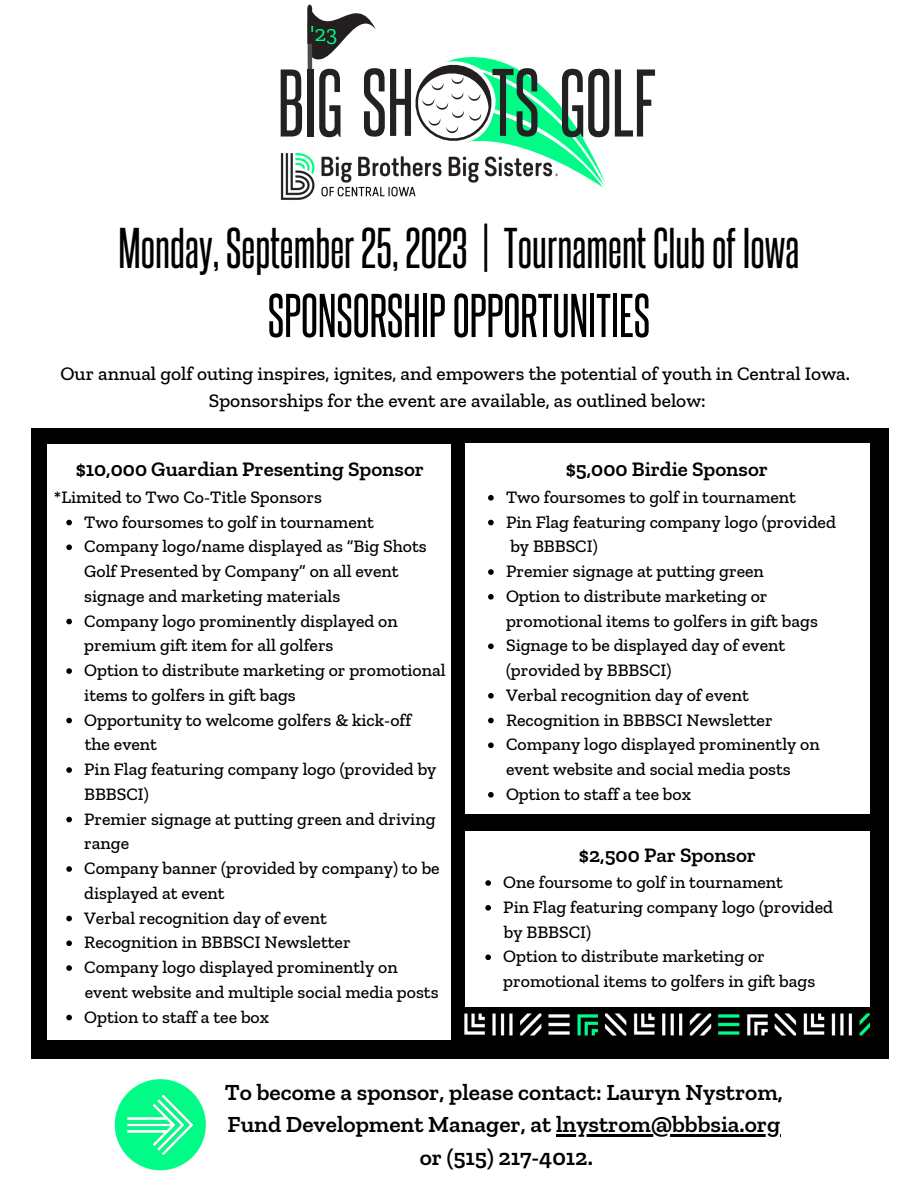
<style>
.page{position:relative;width:918px;height:1188px;background:#fff}
.page>*{position:absolute;margin:0;border:0;box-sizing:border-box;transform-origin:0 0}
.t1{font:81.45px "Steelfish Rg";color:#222}
.t2{font:52.5px "Steelfish Rg";color:#000}
.t3{font:49.5px "Steelfish Rg";color:#000}
.t4{font:600 23.55px "Zilla Slab";color:#000}
.t5{font:22.95px "Zilla Slab";color:#00fc87}
.t6{font:600 21px "Zilla Slab";color:#000}
.t7{font:500 19.5px "Zilla Slab";color:#000}
.t8{font:500 17.85px/24.8px "Zilla Slab";color:#000}
</style>
<div class="page">
<div style="left:31px;top:429px;width:857px;height:630px;background:#000"></div>
<div style="left:48px;top:444px;width:403px;height:595px;background:#fff"></div>
<div style="left:465px;top:444px;width:405px;height:370px;background:#fff"></div>
<div style="left:465px;top:831px;width:405px;height:175px;background:#fff"></div>
<img style="left:114px;top:1079px;width:92px;height:92px">
<svg style="left:307px;top:5px;width:69px;height:71px"></svg>
<svg style="left:415px;top:57px;width:191px;height:130px"></svg>
<img style="left:280px;top:147px;width:286px;height:53px">
<img style="left:464px;top:1013px;width:405px;height:23px">
<svg style="left:66px;top:520px;width:6px;height:5px"></svg>
<svg style="left:66px;top:544px;width:6px;height:6px"></svg>
<svg style="left:66px;top:619px;width:6px;height:5px"></svg>
<svg style="left:66px;top:668px;width:6px;height:6px"></svg>
<svg style="left:66px;top:718px;width:6px;height:5px"></svg>
<svg style="left:66px;top:767px;width:6px;height:6px"></svg>
<svg style="left:66px;top:817px;width:6px;height:5px"></svg>
<svg style="left:66px;top:866px;width:6px;height:6px"></svg>
<svg style="left:66px;top:916px;width:6px;height:5px"></svg>
<svg style="left:66px;top:940px;width:6px;height:6px"></svg>
<svg style="left:66px;top:965px;width:6px;height:6px"></svg>
<svg style="left:66px;top:1015px;width:6px;height:5px"></svg>
<svg style="left:488px;top:495px;width:6px;height:6px"></svg>
<svg style="left:488px;top:520px;width:6px;height:5px"></svg>
<svg style="left:488px;top:569px;width:6px;height:6px"></svg>
<svg style="left:488px;top:594px;width:6px;height:6px"></svg>
<svg style="left:488px;top:643px;width:6px;height:6px"></svg>
<svg style="left:488px;top:693px;width:6px;height:6px"></svg>
<svg style="left:488px;top:718px;width:6px;height:5px"></svg>
<svg style="left:488px;top:742px;width:6px;height:6px"></svg>
<svg style="left:488px;top:792px;width:6px;height:6px"></svg>
<hr style="left:556px;top:1134px;width:224px;height:3px;background:#000">
<svg style="left:485px;top:880px;width:6px;height:6px"></svg>
<svg style="left:485px;top:905px;width:6px;height:6px"></svg>
<svg style="left:485px;top:954px;width:6px;height:6px"></svg>
<p class="t5" style="left:310px;top:19px;width:29px">'23</p>
<p class="t1" style="left:278px;top:51px;width:380px">BIG SH TS GOLF</p>
<p class="t3" style="left:118px;top:216px;width:683px">Monday,September25,2023 | TournamentClubof Iowa</p>
<p class="t2" style="left:268px;top:282px;width:384px">SPONSORSHIPOPPORTUNITIES</p>
<p class="t7" style="left:60px;top:362px;width:791px">Our annual golf outing inspires, ignites, and empowers the potential of youth in Central Iowa.</p>
<p class="t7" style="left:209px;top:388px;width:498px">Sponsorships for the event are available, as outlined below:</p>
<p class="t6" style="left:76px;top:456px;width:350px">$10,000 Guardian Presenting Sponsor</p>
<p class="t6" style="left:566px;top:456px;width:204px">$5,000 Birdie Sponsor</p>
<p class="t8" style="left:54px;top:484px;width:270px">*Limited to Two Co-Title Sponsors</p>
<p class="t8" style="left:84px;top:509px;width:291px">Two foursomes to golf in tournament</p>
<p class="t8" style="left:84px;top:534px;width:344px">Company logo/name displayed as “Big Shots<br>Golf Presented by Company” on all event signage and marketing materials</p>
<p class="t8" style="left:84px;top:608px;width:315px">Company logo prominently displayed on premium gift item for all golfers</p>
<p class="t8" style="left:84px;top:658px;width:363px">Option to distribute marketing or promotional items to golfers in gift bags</p>
<p class="t8" style="left:84px;top:707px;width:328px">Opportunity to welcome golfers &amp; kick-off</p>
<p class="t8" style="left:84px;top:757px;width:354px">Pin Flag featuring company logo (provided by<br>BBBSCI)</p>
<p class="t8" style="left:84px;top:806px;width:353px">Premier signage at putting green and driving range</p>
<p class="t8" style="left:84px;top:856px;width:357px">Company banner (provided by company) to be displayed at event</p>
<p class="t8" style="left:84px;top:905px;width:244px">Verbal recognition day of event</p>
<p class="t8" style="left:84px;top:930px;width:268px">Recognition in BBBSCI Newsletter</p>
<p class="t8" style="left:84px;top:955px;width:315px">Company logo displayed prominently on</p>
<p class="t8" style="left:84px;top:1004px;width:186px">Option to staff a tee box</p>
<p class="t8" style="left:85px;top:732px;width:74px">the event</p>
<p class="t8" style="left:85px;top:979px;width:355px">event website and multiple social media posts</p>
<p class="t8" style="left:506px;top:484px;width:291px">Two foursomes to golf in tournament</p>
<p class="t8" style="left:506px;top:509px;width:331px">Pin Flag featuring company logo (provided</p>
<p class="t8" style="left:506px;top:559px;width:259px">Premier signage at putting green</p>
<p class="t8" style="left:506px;top:583px;width:314px">Option to distribute marketing or promotional items to golfers in gift bags</p>
<p class="t8" style="left:506px;top:633px;width:281px">Signage to be displayed day of event (provided by BBBSCI)</p>
<p class="t8" style="left:506px;top:682px;width:244px">Verbal recognition day of event</p>
<p class="t8" style="left:506px;top:707px;width:268px">Recognition in BBBSCI Newsletter</p>
<p class="t8" style="left:506px;top:732px;width:315px">Company logo displayed prominently on event website and social media posts</p>
<p class="t8" style="left:506px;top:781px;width:187px">Option to staff a tee box</p>
<p class="t8" style="left:510px;top:534px;width:89px">by BBBSCI)</p>
<p class="t6" style="left:579px;top:843px;width:179px">$2,500 Par Sponsor</p>
<p class="t8" style="left:503px;top:870px;width:281px">One foursome to golf in tournament</p>
<p class="t8" style="left:503px;top:894px;width:331px">Pin Flag featuring company logo (provided</p>
<p class="t8" style="left:503px;top:944px;width:314px">Option to distribute marketing or promotional items to golfers in gift bags</p>
<p class="t8" style="left:504px;top:919px;width:89px">by BBBSCI)</p>
<p class="t4" style="left:225px;top:1077px;width:559px">To become a sponsor, please contact: Lauryn Nystrom,</p>
<p class="t4" style="left:228px;top:1110px;width:554px">Fund Development Manager, at lnystrom@bbbsia.org</p>
<p class="t4" style="left:420px;top:1143px;width:175px">or (515) 217-4012.</p>
</div>
